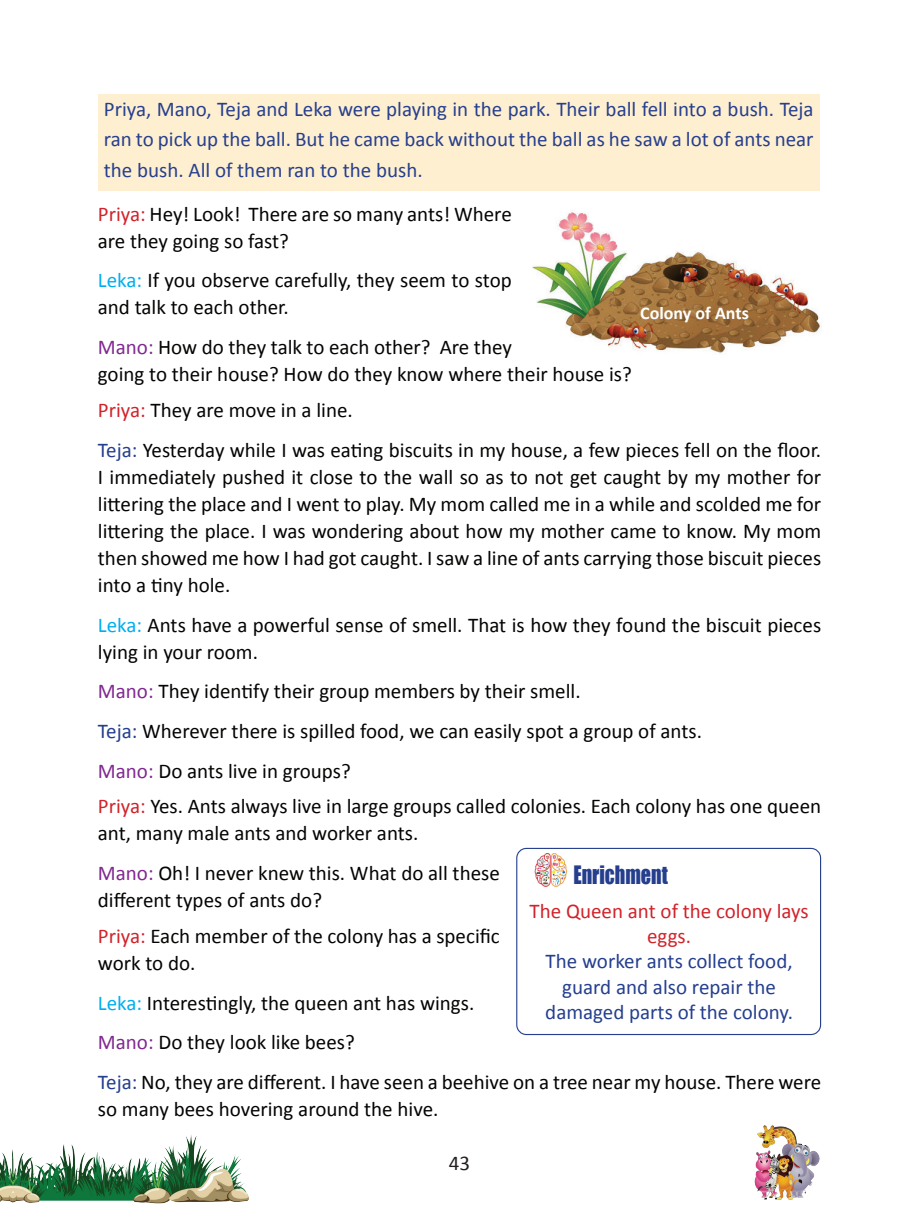
<style>
.page{position:relative;width:919px;height:1217px;background:#fff}
.page>*{position:absolute;margin:0;border:0;box-sizing:border-box;transform-origin:0 0}
.t1{font:23.25px "Impact";color:#253f8e;scale:.86 1}
.t2{font:21px/27px "Calibri";color:#040503}
.t3{font:21px/30px "Calibri";color:#27408e;text-align:justify}
.t4{font:21px/25.2px "Calibri";color:#253f8e;text-align:center}
.t5{font:21px/25.2px "Calibri";color:#d1232a;text-align:center}
.t6{font:21px "Calibri";color:#231f20}
.t7{font:700 18px "Calibri";color:#fff}
.s1{color:#d1232a}
.s2{color:#00aeef}
.s3{color:#802990}
.s4{color:#253f8e}
</style>
<div class="page">
<img style="left:0;top:1135px;width:249px;height:68px">
<img style="left:754px;top:1125px;width:66px;height:75px">
<div style="left:98px;top:95px;width:721px;height:96px;background:#feefd0"></div>
<img style="left:532px;top:212px;width:289px;height:141px">
<div style="left:516px;top:847px;width:305px;height:187px;border:1px solid #253f8e;border-radius:10px"></div>
<img style="left:534px;top:853px;width:34px;height:34px">
<p class="t3" style="left:104px;top:93px;width:711px">Priya, Mano, Teja and Leka were playing in the park. Their ball fell into a bush. Teja ran to pick up the ball. But he came back without the ball as he saw a lot of ants near the bush. All of them ran to the bush.</p>
<p class="t2" style="left:98px;top:199px;width:415px"><span class="s1">Priya:</span> Hey! Look! There are so many ants! Where are they going so fast?</p>
<p class="t2" style="left:98px;top:266px;width:415px"><span class="s2">Leka:</span> If you observe carefully, they seem to stop and talk to each other.</p>
<p class="t2" style="left:98px;top:333px;width:535px"><span class="s3">Mano:</span> How do they talk to each other? Are they<br>going to their house? How do they know where their house is?</p>
<p class="t2" style="left:98px;top:389px;width:724px;line-height:39.8px"><span class="s1">Priya:</span> They are move in a line.<br><span class="s4">Teja:</span> Yesterday while I was eating biscuits in my house, a few pieces fell on the floor.</p>
<p class="t2" style="left:98px;top:462px;width:724px;text-align:justify">I immediately pushed it close to the wall so as to not get caught by my mother for littering the place and I went to play. My mom called me in a while and scolded me for littering the place. I was wondering about how my mother came to know. My mom then showed me how I had got caught. I saw a line of ants carrying those biscuit pieces into a tiny hole.</p>
<p class="t2" style="left:98px;top:610px;width:724px"><span class="s2">Leka:</span> Ants have a powerful sense of smell. That is how they found the biscuit pieces lying in your room.</p>
<p class="t2" style="left:98px;top:670px;width:605px;line-height:39.8px"><span class="s3">Mano:</span> They identify their group members by their smell.<br><span class="s4">Teja:</span> Wherever there is spilled food, we can easily spot a group of ants.<br><span class="s3">Mano:</span> Do ants live in groups?</p>
<p class="t2" style="left:98px;top:791px;width:724px"><span class="s1">Priya:</span> Yes. Ants always live in large groups called colonies. Each colony has one queen ant, many male ants and worker ants.</p>
<p class="t2" style="left:98px;top:858px;width:403px"><span class="s3">Mano:</span> Oh! I never knew this. What do all these different types of ants do?</p>
<p class="t2" style="left:98px;top:921px;width:403px"><span class="s1">Priya:</span> Each member of the colony has a specific work to do.</p>
<p class="t2" style="left:98px;top:981px;width:724px;line-height:39.8px"><span class="s2">Leka:</span> Interestingly, the queen ant has wings.<br><span class="s3">Mano:</span> Do they look like bees?<br><span class="s4">Teja:</span> No, they are different. I have seen a beehive on a tree near my house. There were</p>
<p class="t2" style="left:98px;top:1094px;width:342px">so many bees hovering around the hive.</p>
<p class="t7" style="left:640px;top:301px;width:110px">Colony of Ants</p>
<p class="t1" style="left:573px;top:856px;width:111px">Enrichment</p>
<p class="t5" style="left:529px;top:897px;width:281px">The Queen ant of the colony lays eggs.</p>
<p class="t4" style="left:545px;top:947px;width:249px">The worker ants collect food, guard and also repair the damaged parts of the colony.</p>
<p class="t6" style="left:449px;top:1149px;width:23px">43</p>
</div>
